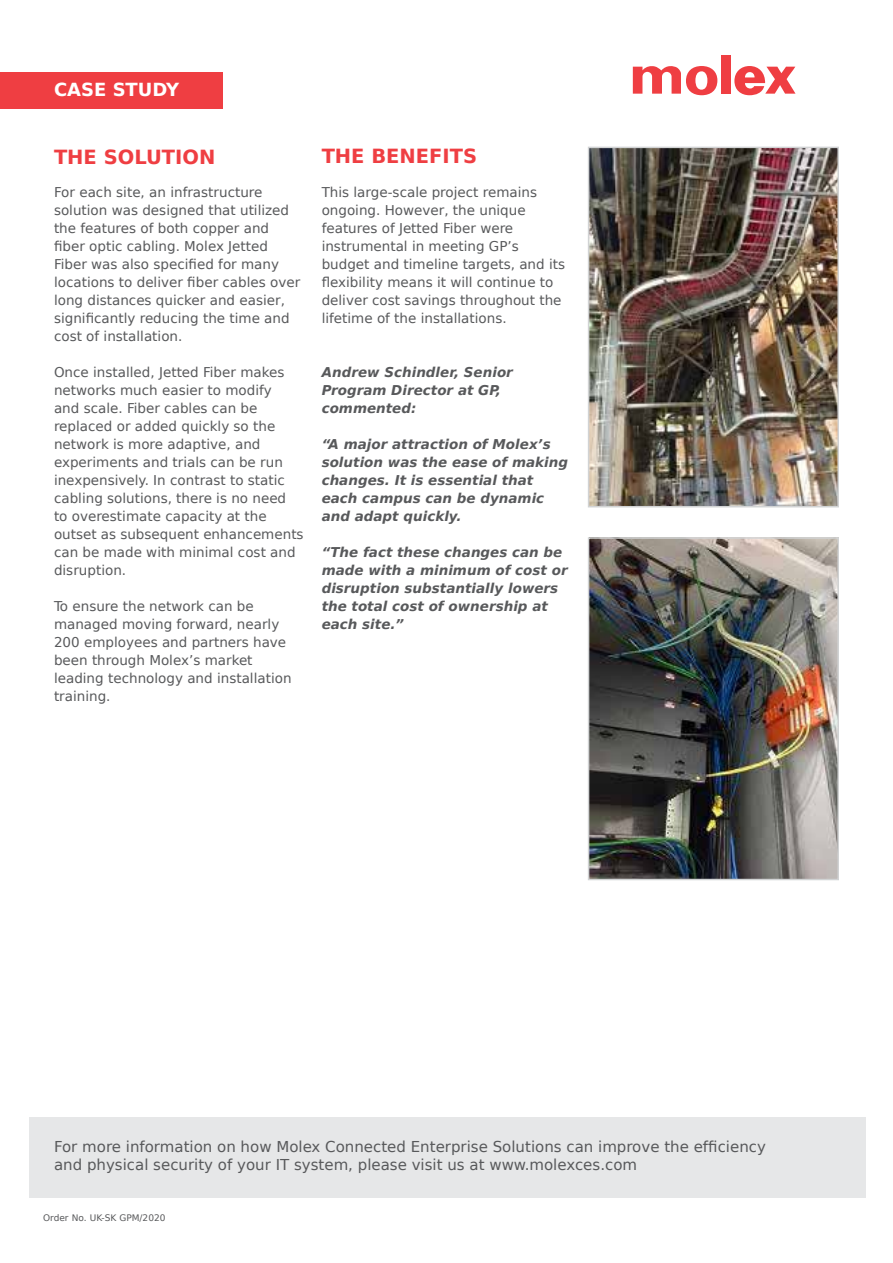
<style>
.page{position:relative;width:893px;height:1263px;background:#fff}
.page>*{position:absolute;margin:0;border:0;box-sizing:border-box;transform-origin:0 0}
.t1{font:700 19.5px "Bitstream Vera Sans";color:#ef3e42}
.t2{font:700 18px "Bitstream Vera Sans";color:#fff}
.t3{font:15px/18px "Bitstream Vera Sans";color:#58595b}
.t4{font:13.5px/18px "Bitstream Vera Sans";color:#58595b}
.t5{font:italic 700 13.5px/18px "Bitstream Vera Sans";color:#58595b}
.t6{font:9px "Bitstream Vera Sans";color:#58595b}
</style>
<div class="page">
<div style="left:30px;top:1117px;width:836px;height:80px;background:#e6e7e8"></div>
<div style="left:0;top:72px;width:222px;height:37px;background:#ef3e42"></div>
<img style="left:591px;top:150px;width:245px;height:354px">
<div style="left:588px;top:147px;width:251px;height:360px;border:2px solid #d1d3d4"></div>
<img style="left:591px;top:540px;width:245px;height:337px">
<div style="left:588px;top:537px;width:251px;height:343px;border:2px solid #d1d3d4"></div>
<div style="left:721px;top:55px;width:9px;height:39px;background:#ef3e42"></div>
<svg style="left:633px;top:66px;width:84px;height:29px"></svg>
<svg style="left:734px;top:66px;width:61px;height:29px"></svg>
<h2 class="t2" style="left:54px;top:80px;width:127px">CASE STUDY</h2>
<h1 class="t1" style="left:54px;top:146px;width:163px">THE SOLUTION</h1>
<p class="t4" style="left:54px;top:184px;width:248px">For each site, an infrastructure solution was designed that utilized the features of both copper and fiber optic cabling. Molex Jetted Fiber was also specified for many locations to deliver fiber cables over long distances quicker and easier, significantly reducing the time and cost of installation.</p>
<p class="t4" style="left:54px;top:364px;width:251px">Once installed, Jetted Fiber makes networks much easier to modify<br>and scale. Fiber cables can be replaced or added quickly so the network is more adaptive, and experiments and trials can be run inexpensively. In contrast to static cabling solutions, there is no need<br>to overestimate capacity at the outset as subsequent enhancements can be made with minimal cost and disruption.</p>
<p class="t4" style="left:54px;top:598px;width:239px">To ensure the network can be managed moving forward, nearly<br>200 employees and partners have been through Molex’s market leading technology and installation training.</p>
<h1 class="t1" style="left:322px;top:145px;width:157px">THE BENEFITS</h1>
<p class="t4" style="left:322px;top:183px;width:245px">This large-scale project remains ongoing. However, the unique features of Jetted Fiber were instrumental in meeting GP’s budget and timeline targets, and its flexibility means it will continue to deliver cost savings throughout the lifetime of the installations.</p>
<p class="t5" style="left:322px;top:363px;width:193px">Andrew Schindler, Senior<br>Program Director at GP, commented:</p>
<p class="t5" style="left:322px;top:435px;width:248px">“A major attraction of Molex’s solution was the ease of making changes. It is essential that each campus can be dynamic and adapt quickly.</p>
<p class="t5" style="left:322px;top:543px;width:247px">“The fact these changes can be made with a minimum of cost or disruption substantially lowers the total cost of ownership at each site.”</p>
<p class="t3" style="left:54px;top:1138px;width:713px">For more information on how Molex Connected Enterprise Solutions can improve the efficiency and physical security of your IT system, please visit us at www.molexces.com</p>
<p class="t6" style="left:43px;top:1213px;width:124px">Order No. UK-SK GPM/2020</p>
</div>
